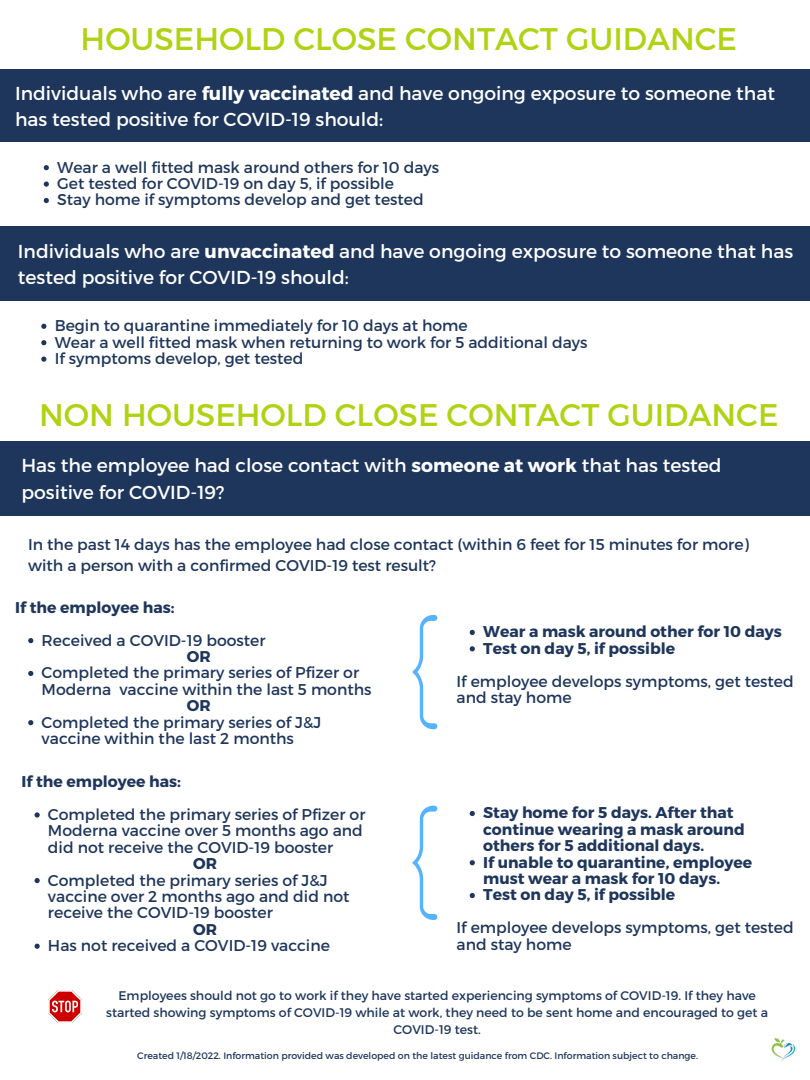
<style>
.page{position:relative;width:810px;height:1080px;background:#fff}
.page>*{position:absolute;margin:0;border:0;box-sizing:border-box;transform-origin:0 0}
.t1{font:31.25px "Montserrat";color:#afd212}
.t2{font:18.75px/26.2px "Montserrat";color:#fff}
.t3{font:15.62px/16.4px "Montserrat";color:#1e365c}
.t4{font:700 15.62px/16.4px "Montserrat";color:#1e365c}
.t5{font:12.5px/17.4px "Montserrat";color:#1e365c;text-align:center}
.t6{font:9.38px "Montserrat";color:#1e365c}
.s1{font-weight:700}
</style>
<div class="page">
<div style="left:0;top:69px;width:810px;height:72px;background:#1e365c"></div>
<div style="left:0;top:226px;width:810px;height:75px;background:#1e365c"></div>
<img style="left:771px;top:1038px;width:25px;height:24px">
<div style="left:0;top:441px;width:810px;height:75px;background:#1e365c"></div>
<svg style="left:412px;top:615px;width:25px;height:114px"></svg>
<svg style="left:412px;top:806px;width:25px;height:114px"></svg>
<img style="left:49px;top:990px;width:32px;height:33px">
<svg style="left:44px;top:165px;width:5px;height:5px"></svg>
<svg style="left:44px;top:182px;width:5px;height:5px"></svg>
<svg style="left:44px;top:198px;width:5px;height:5px"></svg>
<svg style="left:41px;top:324px;width:5px;height:5px"></svg>
<svg style="left:41px;top:340px;width:5px;height:5px"></svg>
<svg style="left:41px;top:357px;width:5px;height:5px"></svg>
<svg style="left:28px;top:638px;width:5px;height:5px"></svg>
<svg style="left:28px;top:671px;width:5px;height:5px"></svg>
<svg style="left:28px;top:720px;width:5px;height:5px"></svg>
<svg style="left:470px;top:630px;width:5px;height:5px"></svg>
<svg style="left:470px;top:646px;width:5px;height:5px"></svg>
<svg style="left:35px;top:812px;width:5px;height:6px"></svg>
<svg style="left:35px;top:878px;width:5px;height:5px"></svg>
<svg style="left:35px;top:944px;width:5px;height:5px"></svg>
<svg style="left:470px;top:811px;width:5px;height:5px"></svg>
<svg style="left:470px;top:860px;width:5px;height:5px"></svg>
<svg style="left:470px;top:893px;width:5px;height:5px"></svg>
<p class="t1" style="left:81px;top:19px;width:658px">HOUSEHOLD CLOSE CONTACT GUIDANCE</p>
<p class="t2" style="left:15px;top:79px;width:762px">Individuals who are <span class="s1">fully vaccinated</span> and have ongoing exposure to someone that has tested positive for COVID-19 should:</p>
<p class="t3" style="left:57px;top:158px;width:384px">Wear a well fitted mask around others for 10 days</p>
<p class="t3" style="left:57px;top:174px;width:338px">Get tested for COVID-19 on day 5, if possible</p>
<p class="t3" style="left:57px;top:191px;width:368px">Stay home if symptoms develop and get tested</p>
<p class="t2" style="left:18px;top:237px;width:777px">Individuals who are <span class="s1">unvaccinated</span> and have ongoing exposure to someone that has tested positive for COVID-19 should:</p>
<p class="t3" style="left:55px;top:317px;width:415px">Begin to quarantine immediately for 10 days at home</p>
<p class="t3" style="left:55px;top:333px;width:534px">Wear a well fitted mask when returning to work for 5 additional days</p>
<p class="t3" style="left:55px;top:350px;width:250px">If symptoms develop, get tested</p>
<p class="t1" style="left:39px;top:394px;width:741px">NON HOUSEHOLD CLOSE CONTACT GUIDANCE</p>
<p class="t2" style="left:21px;top:452px;width:702px">Has the employee had close contact with <span class="s1">someone at work</span> that has tested positive for COVID-19?</p>
<p class="t3" style="left:28px;top:533px;width:722px;line-height:21.6px">In the past 14 days has the employee had close contact (within 6 feet for 15 minutes for more) with a person with a confirmed COVID-19 test result?</p>
<p class="t4" style="left:15px;top:598px;width:161px">If the employee has:</p>
<p class="t3" style="left:42px;top:631px;width:225px">Received a COVID-19 booster</p>
<p class="t3" style="left:42px;top:664px;width:331px">Completed the primary series of Pfizer or<br>Moderna vaccine within the last 5 months</p>
<p class="t3" style="left:42px;top:713px;width:281px">Completed the primary series of J&amp;J vaccine within the last 2 months</p>
<p class="t4" style="left:187px;top:647px;width:25px">OR</p>
<p class="t4" style="left:187px;top:697px;width:25px">OR</p>
<p class="t4" style="left:21px;top:773px;width:161px">If the employee has:</p>
<p class="t4" style="left:483px;top:623px;width:300px">Wear a mask around other for 10 days</p>
<p class="t4" style="left:483px;top:639px;width:194px">Test on day 5, if possible</p>
<p class="t3" style="left:457px;top:672px;width:339px">If employee develops symptoms, get tested and stay home</p>
<p class="t4" style="left:483px;top:804px;width:263px">Stay home for 5 days. After that continue wearing a mask around others for 5 additional days.</p>
<p class="t4" style="left:483px;top:853px;width:271px">If unable to quarantine, employee must wear a mask for 10 days.</p>
<p class="t4" style="left:483px;top:886px;width:194px">Test on day 5, if possible</p>
<p class="t3" style="left:457px;top:919px;width:339px">If employee develops symptoms, get tested and stay home</p>
<p class="t5" style="left:106px;top:986px;width:664px">Employees should not go to work if they have started experiencing symptoms of COVID-19. If they have started showing symptoms of COVID-19 while at work, they need to be sent home and encouraged to get a<br>COVID-19 test.</p>
<p class="t3" style="left:48px;top:805px;width:319px">Completed the primary series of Pfizer or<br>Moderna vaccine over 5 months ago and did not receive the COVID-19 booster</p>
<p class="t3" style="left:48px;top:871px;width:303px">Completed the primary series of J&amp;J vaccine over 2 months ago and did not receive the COVID-19 booster</p>
<p class="t3" style="left:48px;top:937px;width:283px">Has not received a COVID-19 vaccine</p>
<p class="t4" style="left:193px;top:855px;width:25px">OR</p>
<p class="t4" style="left:193px;top:920px;width:25px">OR</p>
<p class="t6" style="left:137px;top:1050px;width:563px">Created 1/18/2022. Information provided was developed on the latest guidance from CDC. Information subject to change.</p>
</div>
